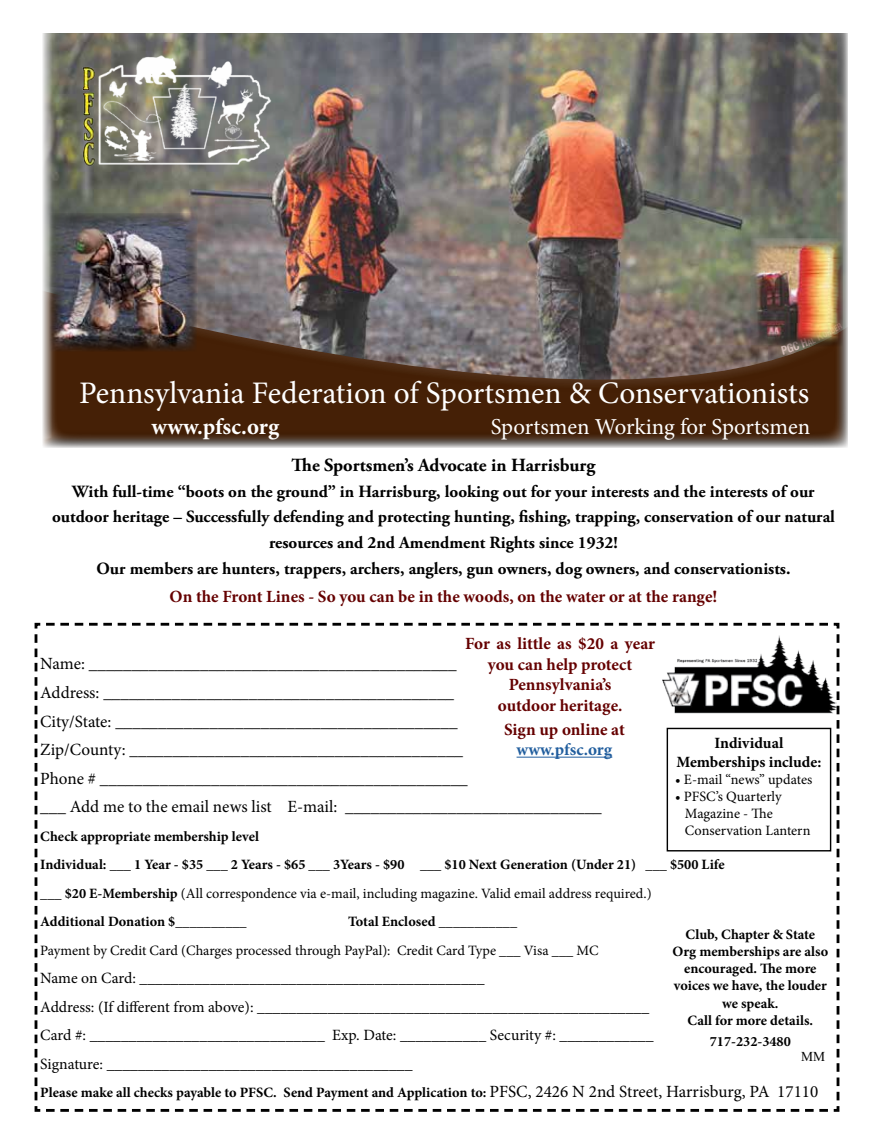
<style>
.page{position:relative;width:878px;height:1148px;background:#fff}
.page>*{position:absolute;margin:0;border:0;box-sizing:border-box;transform-origin:0 0}
.t1{font:31.35px "Minion Pro";color:#fff}
.t2{font:22.8px "Minion Pro";color:#fff}
.t3{font:700 22.8px "Minion Pro";color:#fff}
.t4{font:700 18.6px "Adobe Garamond Pro";color:#000}
.t5{font:700 18px "Times New Roman";color:#000}
.t6{font:700 17.1px/25.7px "Adobe Garamond Pro";color:#000;text-align:center}
.t7{font:17.1px/28.5px "Minion Pro";letter-spacing:-.005em;color:#000}
.t8{font:700 17.1px/20.5px "Minion Pro";color:#650000;text-align:center}
.t9{font:700 17.1px "Minion Pro";color:#215e9e}
.t10{font:15.6px/28.5px "Minion Pro";letter-spacing:-.005em;color:#000}
.t11{font:700 15.6px/18.8px "Minion Pro";color:#000;text-align:center}
.t12{font:700 14.25px/17.1px "Minion Pro";color:#000}
.t13{font:14.25px/17.1px "Minion Pro";color:#000}
.t14{font:13.5px "Times New Roman";color:#000}
.s1{font-weight:400}
.s2{font-weight:400;font-size:17.1px}
</style>
<div class="page">
<div style="left:43px;top:33px;width:805px;height:415px;background:#000;opacity:.75"></div>
<div style="left:48px;top:212px;width:149px;height:140px;background:#000;opacity:.5"></div>
<svg style="left:34px;top:622px;width:806px;height:490px"></svg>
<div style="left:666px;top:727px;width:165px;height:124px;border:1px solid #000"></div>
<hr style="left:516px;top:756px;width:96px;height:1px;background:#215e9e">
<img style="left:662px;top:636px;width:174px;height:92px">
<img style="left:74px;top:44px;width:205px;height:126px">
<div style="left:746px;top:237px;width:100px;height:114px;background:#000;opacity:.75"></div>
<img style="left:781px;top:322px;width:61px;height:33px">
<h1 class="t1" style="left:79px;top:372px;width:731px">Pennsylvania Federation of Sportsmen &amp; Conservationists</h1>
<h2 class="t3" style="left:151px;top:411px;width:129px">www.pfsc.org</h2>
<h2 class="t2" style="left:490px;top:411px;width:321px">Sportsmen Working for Sportsmen</h2>
<h3 class="t4" style="left:291px;top:454px;width:305px">The Sportsmen’s Advocate in Harrisburg</h3>
<p class="t6" style="left:52px;top:478px;width:784px">With full-time “boots on the ground” in Harrisburg, looking out for your interests and the interests of our outdoor heritage – Successfully defending and protecting hunting, fishing, trapping, conservation of our natural resources and 2nd Amendment Rights since 1932!<br>Our members are hunters, trappers, archers, anglers, gun owners, dog owners, and conservationists.</p>
<p class="t8" style="left:169px;top:586px;width:549px">On the Front Lines - So you can be in the woods, on the water or at the range!</p>
<p class="t8" style="left:465px;top:633px;width:191px">For as little as $20 a year you can help protect<br>Pennsylvania’s<br>outdoor heritage.</p>
<p class="t7" style="left:40px;top:650px;width:563px">Name: ___________________________________________<br>Address: _________________________________________<br>City/State: ________________________________________<br>Zip/County: _______________________________________<br>Phone # ___________________________________________<br>___ Add me to the email news list E-mail: ______________________________</p>
<p class="t12" style="left:40px;top:821px;width:686px;line-height:28.5px">Check appropriate membership level<br>Individual: ___ 1 Year - $35 ___ 2 Years - $65 ___ 3Years - $90 ___ $10 Next Generation (Under 21) ___ $500 Life ___ $20 E-Membership <span class="s1">(All correspondence via e-mail, including magazine. Valid email address required.)<br></span>Additional Donation $__________</p>
<p class="t8" style="left:504px;top:719px;width:122px">Sign up online at</p>
<p class="t9" style="left:516px;top:738px;width:97px">www.pfsc.org</p>
<p class="t11" style="left:676px;top:733px;width:146px">Individual<br>Memberships include:</p>
<p class="t13" style="left:675px;top:770px;width:139px">• E-mail “news” updates</p>
<p class="t13" style="left:685px;top:787px;width:127px;text-indent:-10px">• PFSC’s Quarterly<br>Magazine - The<br>Conservation Lantern</p>
<p class="t12" style="left:348px;top:912px;width:170px">Total Enclosed ___________</p>
<p class="t13" style="left:40px;top:941px;width:559px">Payment by Credit Card (Charges processed through PayPal): Credit Card Type ___ Visa ___ MC</p>
<p class="t10" style="left:40px;top:964px;width:615px">Name on Card: ____________________________________________<br>Address: (If different from above): __________________________________________________ Card #: ______________________________ Exp. Date: ___________ Security #: ____________ Signature: _______________________________________</p>
<p class="t12" style="left:40px;top:1083px;width:779px">Please make all checks payable to PFSC. Send Payment and Application to: <span class="s2">PFSC, 2426 N 2nd Street, Harrisburg, PA 17110</span></p>
<p class="t12" style="left:672px;top:925px;width:157px;text-align:center">Club, Chapter &amp; State<br>Org memberships are also encouraged. The more voices we have, the louder we speak.<br>Call for more details.</p>
<p class="t12" style="left:709px;top:1032px;width:82px">717-232-3480</p>
<p class="t14" style="left:801px;top:1047px;width:26px">MM</p>
<p class="t5" style="left:33px;top:1086px;width:73px">22 PFSC</p>
<p class="t5" style="left:731px;top:1086px;width:110px">info@pfsc.org</p>
</div>
